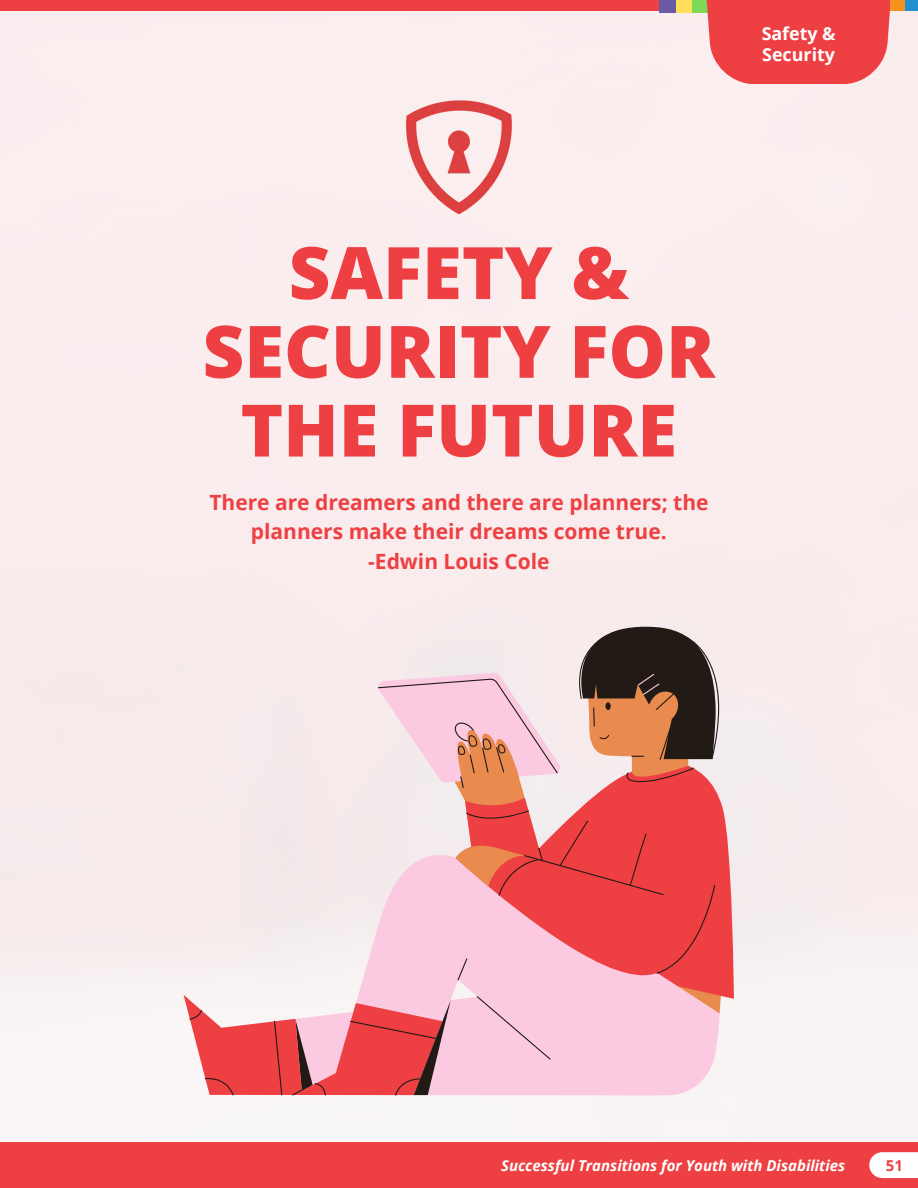
<style>
.page{position:relative;width:918px;height:1188px;background:#fff}
.page>*{position:absolute;margin:0;border:0;box-sizing:border-box;transform-origin:0 0}
.t1{font:800 72.45px/78.8px "Open Sans";color:#ee4042;text-align:center}
.t2{font:700 21px/29.2px "Open Sans";color:#ee4042;text-align:center}
.t3{font:700 17.85px/21.3px "Open Sans";color:#fff}
.t4{font:italic 700 15px "Open Sans";color:#fff}
.t5{font:700 15px "Open Sans";color:#ee4042}
</style>
<div class="page">
<div style="left:0;top:1142px;width:918px;height:46px;background:#ee4042"></div>
<div style="left:882px;top:1152px;width:36px;height:26px;background:#fff"></div>
<div style="left:0;top:0;width:918px;height:11px;background:#ee4042"></div>
<div style="left:659px;top:0;width:27px;height:13px;background:#685aa5"></div>
<div style="left:676px;top:0;width:27px;height:13px;background:#ffde59"></div>
<div style="left:692px;top:0;width:28px;height:13px;background:#7ed957"></div>
<div style="left:702px;top:0;width:193px;height:84px;background:#ee4042"></div>
<div style="left:891px;top:0;width:27px;height:11px;background:#f7931d"></div>
<div style="left:906px;top:0;width:12px;height:11px;background:#2390cf"></div>
<div style="left:231px;top:55px;width:456px;height:256px;background:#fbeeef"></div>
<svg style="left:728px;top:750px;width:6px;height:249px"></svg>
<svg style="left:184px;top:627px;width:544px;height:469px;background:#e9b0b3"></svg>
<p class="t3" style="left:762px;top:22px;width:75px">Safety &amp;<br>Security</p>
<h1 class="t1" style="left:203px;top:232px;width:514px">SAFETY &amp;<br>SECURITY FOR<br>THE FUTURE</h1>
<p class="t2" style="left:209px;top:487px;width:501px">There are dreamers and there are planners; the planners make their dreams come true.<br>-Edwin Louis Cole</p>
<p class="t4" style="left:501px;top:1155px;width:346px">Successful Transitions for Youth with Disabilities</p>
<p class="t5" style="left:886px;top:1155px;width:19px">51</p>
</div>
